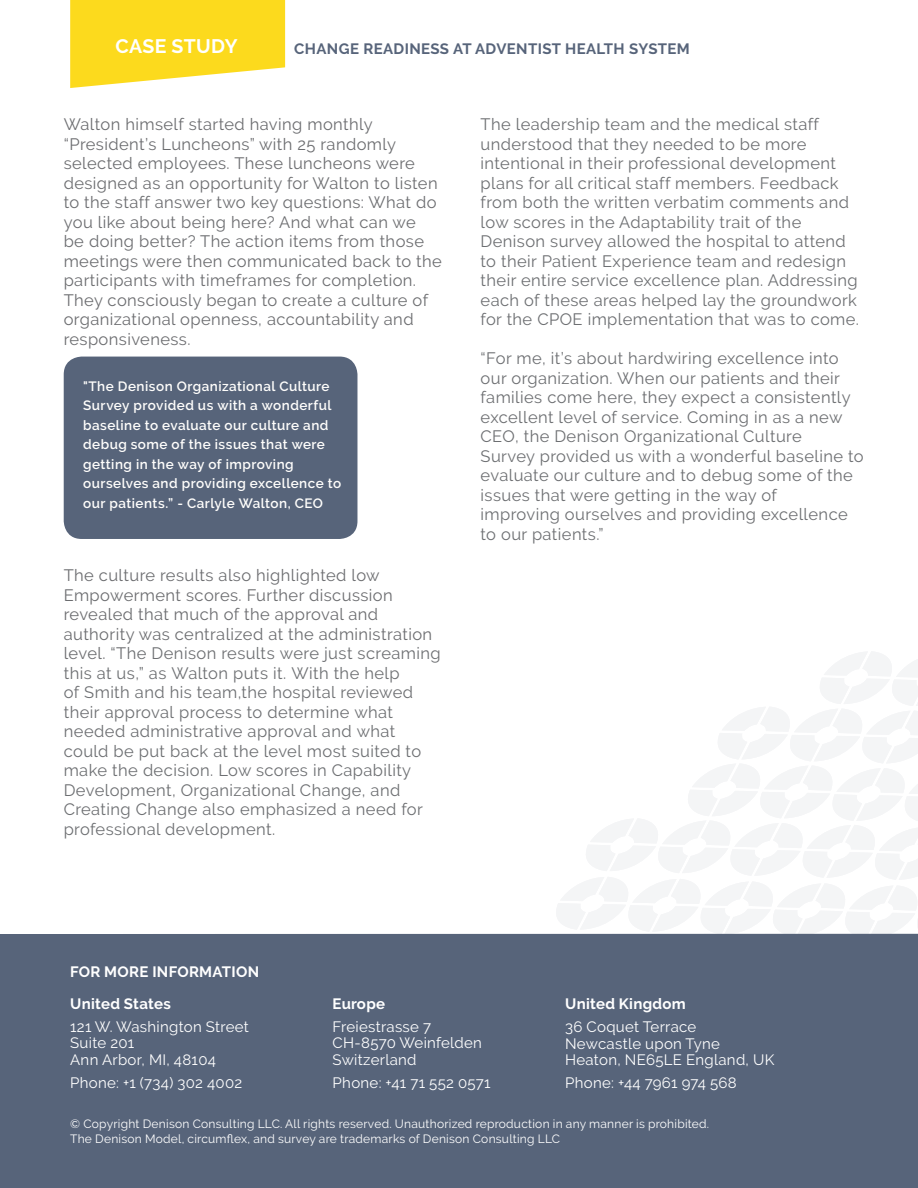
<style>
.page{position:relative;width:918px;height:1188px;background:#fff}
.page>*{position:absolute;margin:0;border:0;box-sizing:border-box;transform-origin:0 0}
.t1{font:700 19.5px "Raleway";letter-spacing:.015em;color:#fff}
.t2{font:16.5px/19.5px "Raleway";letter-spacing:.025em;color:#6d6f72}
.t3{font:16.5px/19.5px "Raleway";letter-spacing:.025em;color:#6c6d70}
.t4{font:15px/16.5px "Raleway";letter-spacing:.02em;color:#fff}
.t5{font:700 15px/32.1px "Raleway";letter-spacing:.02em;color:#fff}
.t6{font:700 15px "Raleway";letter-spacing:.025em;color:#57647a}
.t7{font:600 13.5px/19.5px "Raleway";letter-spacing:.035em;color:#fffefc}
.t8{font:12px/15px "Raleway";letter-spacing:.02em;color:#fff}
.s1{color:#6c6d70}
</style>
<div class="page">
<svg style="left:525px;top:652px;width:393px;height:282px"></svg>
<div style="left:0;top:934px;width:918px;height:254px;background:#57647a"></div>
<svg style="left:70px;top:0;width:215px;height:88px;background:#fcde37"></svg>
<div style="left:64px;top:357px;width:293px;height:182px;background:#57647a;border-radius:18px"></div>
<p class="t1" style="left:116px;top:35px;width:124px">CASE STUDY</p>
<p class="t6" style="left:294px;top:40px;width:397px">CHANGE READINESS AT ADVENTIST HEALTH SYSTEM</p>
<p class="t3" style="left:64px;top:115px;width:380px">Walton himself started having monthly “President’s Luncheons” with 25 randomly selected employees. These luncheons were designed as an opportunity for Walton to listen to the staff answer two key questions: What do you like about being here? And what can we<br>be doing better? The action items from those meetings were then communicated back to the participants with timeframes for completion.<br>They consciously began to create a culture of organizational openness, accountability and responsiveness.</p>
<p class="t7" style="left:83px;top:376px;width:250px">"The Denison Organizational Culture Survey provided us with a wonderful baseline to evaluate our culture and debug some of the issues that were getting in the way of improving</p>
<p class="t7" style="left:83px;top:474px;width:260px">ourselves and providing excellence to our patients.” - Carlyle Walton, CEO</p>
<p class="t2" style="left:64px;top:565px;width:379px"><span class="s1">The culture results also highlighted low Empowerment scores. Further discussion revealed that much of the approval and authority was centralized at the administration level.</span> “The Denison results were just screaming this at us,” as Walton puts it. With the help<br>of Smith and his team,the hospital reviewed their approval process to determine what needed administrative approval and what could be put back at the level most suited to make the decision. Low scores in Capability Development, Organizational Change, and Creating Change also emphasized a need for professional development.</p>
<p class="t2" style="left:481px;top:115px;width:340px">The leadership team and the medical staff</p>
<p class="t2" style="left:481px;top:134px;width:327px">understood that they needed to be more</p>
<p class="t2" style="left:481px;top:154px;width:370px">intentional in their professional development plans for all critical staff members. Feedback from both the written verbatim comments and low scores in the Adaptability trait of the</p>
<p class="t2" style="left:481px;top:232px;width:380px">Denison survey allowed the hospital to attend to their Patient Experience team and redesign their entire service excellence plan. Addressing each of these areas helped lay the groundwork for the CPOE implementation that was to come.</p>
<p class="t2" style="left:481px;top:349px;width:372px">“For me, it’s about hardwiring excellence into our organization. When our patients and their families come here, they expect a consistently excellent level of service. Coming in as a new CEO, the Denison Organizational Culture</p>
<p class="t2" style="left:481px;top:446px;width:385px">Survey provided us with a wonderful baseline to evaluate our culture and to debug some of the issues that were getting in the way of</p>
<p class="t2" style="left:481px;top:505px;width:369px">improving ourselves and providing excellence to our patients.”</p>
<p class="t5" style="left:70px;top:955px;width:190px">FOR MORE INFORMATION<br>United States</p>
<p class="t4" style="left:70px;top:1018px;width:180px">121 W. Washington Street<br>Suite 201<br>Ann Arbor, MI, 48104</p>
<p class="t4" style="left:70px;top:1075px;width:174px">Phone: +1 (734) 302 4002</p>
<p class="t5" style="left:565px;top:988px;width:122px">United Kingdom</p>
<p class="t4" style="left:565px;top:1018px;width:211px">36 Coquet Terrace<br>Newcastle upon Tyne<br>Heaton, NE65LE England, UK</p>
<p class="t4" style="left:565px;top:1075px;width:173px">Phone: +44 7961 974 568</p>
<p class="t8" style="left:70px;top:1117px;width:641px">© Copyright Denison Consulting LLC. All rights reserved. Unauthorized reproduction in any manner is prohibited.<br>The Denison Model, circumflex, and survey are trademarks of Denison Consulting LLC</p>
<p class="t5" style="left:333px;top:987px;width:54px">Europe</p>
<p class="t4" style="left:333px;top:1018px;width:151px">Freiestrasse 7<br>CH-8570 Weinfelden<br>Switzerland</p>
<p class="t4" style="left:333px;top:1075px;width:159px">Phone: +41 71 552 0571</p>
</div>
